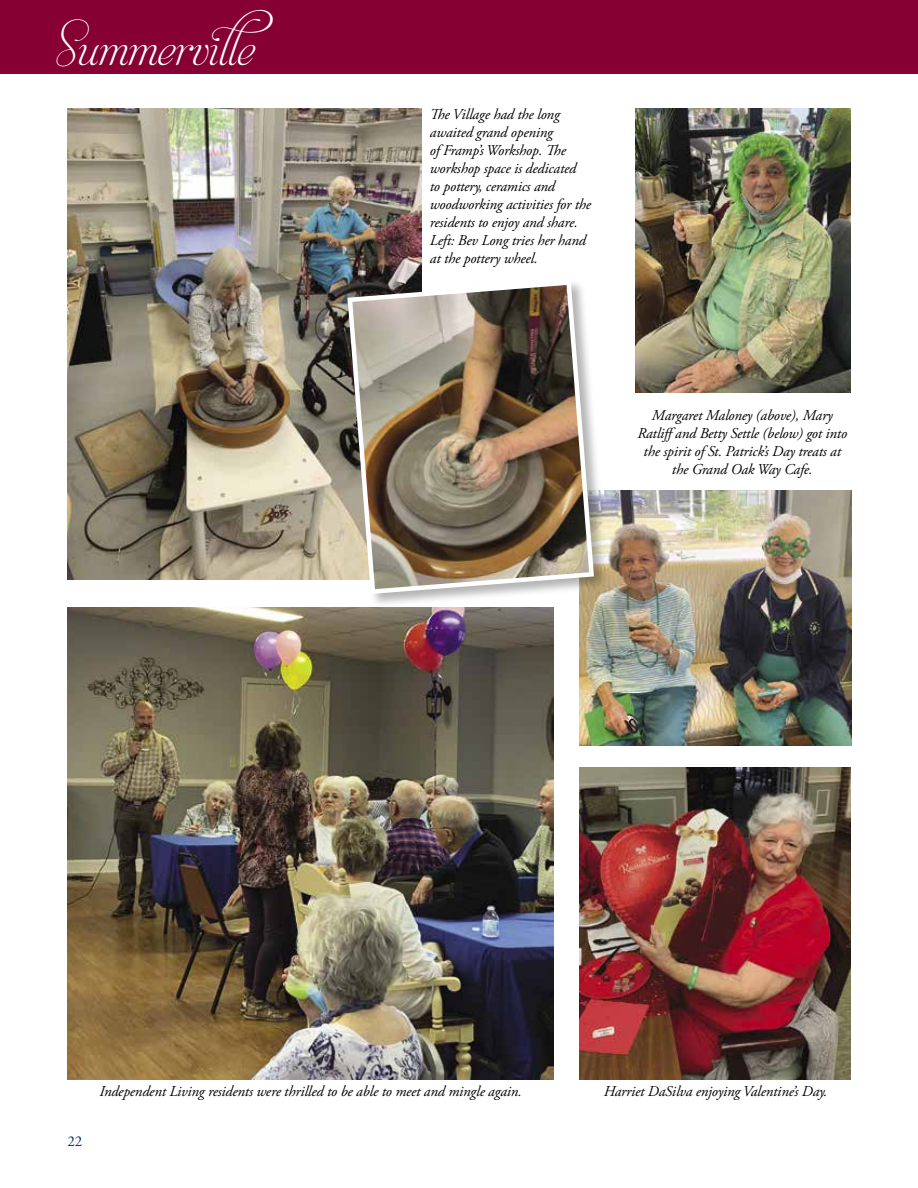
<style>
.page{position:relative;width:918px;height:1188px;background:#fff}
.page>*{position:absolute;margin:0;border:0;box-sizing:border-box;transform-origin:0 0}
.t1{font:39px "Aphrodite Slim Pro";letter-spacing:-.01em;color:#fff}
.t2{font:italic 15px/18px "Adobe Garamond Pro";letter-spacing:-.01em;color:#000;text-align:center}
.t3{font:15px "Adobe Garamond Pro";color:#023071}
</style>
<div class="page">
<img style="left:636px;top:108px;width:214px;height:284px">
<div style="left:0;top:0;width:918px;height:73px;background:#860034"></div>
<img style="left:579px;top:491px;width:273px;height:254px">
<img style="left:579px;top:767px;width:271px;height:312px">
<img style="left:68px;top:608px;width:485px;height:471px">
<img style="left:68px;top:108px;width:354px;height:472px">
<div style="left:347px;top:279px;width:261px;height:330px;background:#000;opacity:.3"></div>
<img style="left:345px;top:278px;width:251px;height:318px">
<h1 class="t1" style="left:54px;top:28px;width:227px">Summerville</h1>
<p class="t2" style="left:430px;top:106px;width:163px;text-align:left">The Village had the long awaited grand opening<br>of Framp’s Workshop. The workshop space is dedicated<br>to pottery, ceramics and woodworking activities for the residents to enjoy and share.<br>Left: Bev Long tries her hand at the pottery wheel.</p>
<p class="t2" style="left:638px;top:406px;width:211px">Margaret Maloney (above), Mary Ratliffand Betty Settle (below) got into the spirit of St. Patrick’s Day treats at the Grand Oak Way Cafe.</p>
<p class="t3" style="left:68px;top:1133px;width:16px">22</p>
<p class="t2" style="left:99px;top:1083px;width:424px">Independent Living residents were thrilled to be able to meet and mingle again.</p>
<p class="t2" style="left:604px;top:1083px;width:225px">Harriet DaSilva enjoying Valentine’s Day.</p>
</div>
